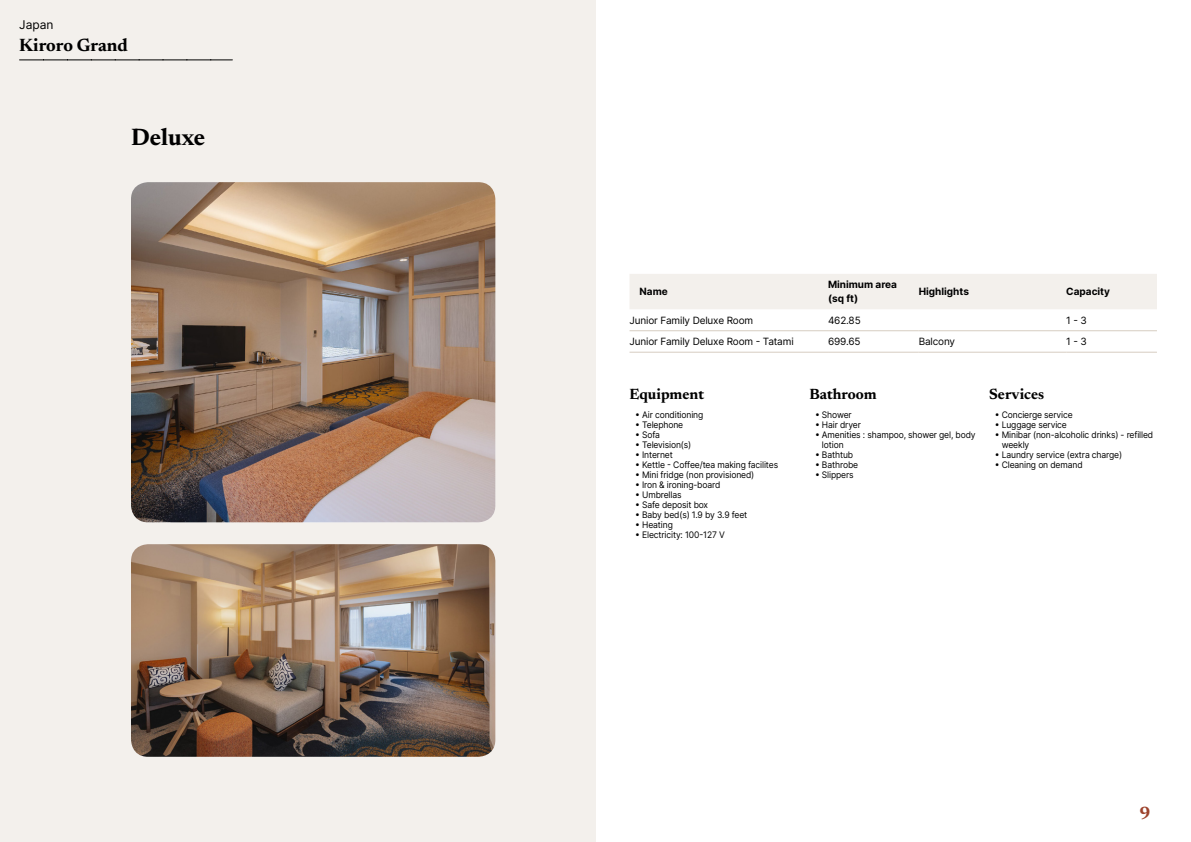
<style>
.page{position:relative;width:1191px;height:842px;background:#fff}
.page>*{position:absolute;margin:0;border:0;box-sizing:border-box;transform-origin:0 0}
.t1{font:700 24px "Newsreader 24 pt";color:#000}
.t2{font:700 18px "Newsreader 24 pt";color:#000}
.t3{font:700 18px "Newsreader 24 pt";color:#9d432c}
.t4{font:700 15px "Newsreader 24 pt";color:#000}
.t5{font:12px "Inter";color:#000}
.t6{font:10px "Inter";letter-spacing:-.015em;color:#000}
.t7{font:700 10px/14px "Inter";color:#000}
.t8{font:9px/10px "Inter";letter-spacing:-.015em;color:#000;scale:.95 1}
</style>
<div class="page">
<div style="left:0;top:0;width:595px;height:842px;background:#f3f0ec"></div>
<img style="left:131px;top:182px;width:364px;height:340px">
<img style="left:131px;top:544px;width:364px;height:213px">
<svg style="left:20px;top:60px;width:212px;height:1px"></svg>
<div style="left:630px;top:274px;width:527px;height:35px;background:#f3f0ec"></div>
<hr style="left:629px;top:330px;width:199px;height:1px;background:#d7cdc1">
<hr style="left:828px;top:330px;width:90px;height:1px;background:#d7cdc1">
<hr style="left:918px;top:330px;width:148px;height:1px;background:#d7cdc1">
<hr style="left:1066px;top:330px;width:91px;height:1px;background:#d7cdc1">
<hr style="left:629px;top:352px;width:199px;height:1px;background:#d7cdc1">
<hr style="left:828px;top:352px;width:90px;height:1px;background:#d7cdc1">
<hr style="left:918px;top:352px;width:148px;height:1px;background:#d7cdc1">
<hr style="left:1066px;top:352px;width:91px;height:1px;background:#d7cdc1">
<h3 class="t5" style="left:19px;top:15px;width:36px">Japan</h3>
<h2 class="t2" style="left:19px;top:32px;width:110px">Kiroro Grand</h2>
<h1 class="t1" style="left:131px;top:120px;width:76px">Deluxe</h1>
<p class="t7" style="left:639px;top:284px;width:30px">Name</p>
<p class="t7" style="left:828px;top:277px;width:70px">Minimum area (sq ft)</p>
<p class="t7" style="left:918px;top:284px;width:52px">Highlights</p>
<p class="t7" style="left:1066px;top:284px;width:45px">Capacity</p>
<p class="t6" style="left:629px;top:313px;width:125px">Junior Family Deluxe Room</p>
<p class="t6" style="left:828px;top:313px;width:34px">462.85</p>
<p class="t6" style="left:1066px;top:313px;width:22px">1 - 3</p>
<p class="t6" style="left:629px;top:334px;width:166px">Junior Family Deluxe Room - Tatami</p>
<p class="t6" style="left:828px;top:334px;width:34px">699.65</p>
<p class="t6" style="left:918px;top:334px;width:38px">Balcony</p>
<p class="t6" style="left:1066px;top:334px;width:22px">1 - 3</p>
<h3 class="t4" style="left:629px;top:383px;width:76px">Equipment</h3>
<p class="t8" style="left:635px;top:409px;width:73px">• Air conditioning</p>
<p class="t8" style="left:635px;top:419px;width:52px">• Telephone</p>
<p class="t8" style="left:635px;top:429px;width:28px">• Sofa</p>
<p class="t8" style="left:635px;top:439px;width:61px">• Television(s)</p>
<p class="t8" style="left:635px;top:449px;width:41px">• Internet</p>
<p class="t8" style="left:635px;top:459px;width:152px">• Kettle - Coffee/tea making facilites</p>
<p class="t8" style="left:635px;top:469px;width:127px">• Mini fridge (non provisioned)</p>
<p class="t8" style="left:635px;top:479px;width:91px">• Iron &amp; ironing-board</p>
<p class="t8" style="left:635px;top:489px;width:50px">• Umbrellas</p>
<p class="t8" style="left:635px;top:499px;width:78px">• Safe deposit box</p>
<p class="t8" style="left:635px;top:509px;width:120px">• Baby bed(s) 1.9 by 3.9 feet</p>
<p class="t8" style="left:635px;top:519px;width:41px">• Heating</p>
<p class="t8" style="left:635px;top:529px;width:96px">• Electricity: 100-127 V</p>
<h3 class="t4" style="left:809px;top:383px;width:69px">Bathroom</h3>
<p class="t8" style="left:815px;top:409px;width:40px">• Shower</p>
<p class="t8" style="left:815px;top:419px;width:50px">• Hair dryer</p>
<p class="t8" style="left:822px;top:429px;width:163px;text-indent:-7px">• Amenities : shampoo, shower gel, body lotion</p>
<p class="t8" style="left:815px;top:449px;width:42px">• Bathtub</p>
<p class="t8" style="left:815px;top:459px;width:47px">• Bathrobe</p>
<p class="t8" style="left:815px;top:469px;width:42px">• Slippers</p>
<h3 class="t4" style="left:989px;top:383px;width:57px">Services</h3>
<p class="t8" style="left:994px;top:409px;width:84px">• Concierge service</p>
<p class="t8" style="left:994px;top:419px;width:77px">• Luggage service</p>
<p class="t8" style="left:1001px;top:429px;width:161px;text-indent:-7px">• Minibar (non-alcoholic drinks) - refilled weekly</p>
<p class="t8" style="left:994px;top:449px;width:136px">• Laundry service (extra charge)</p>
<p class="t8" style="left:994px;top:459px;width:94px">• Cleaning on demand</p>
<h2 class="t3" style="left:1139px;top:800px;width:13px">9</h2>
</div>
